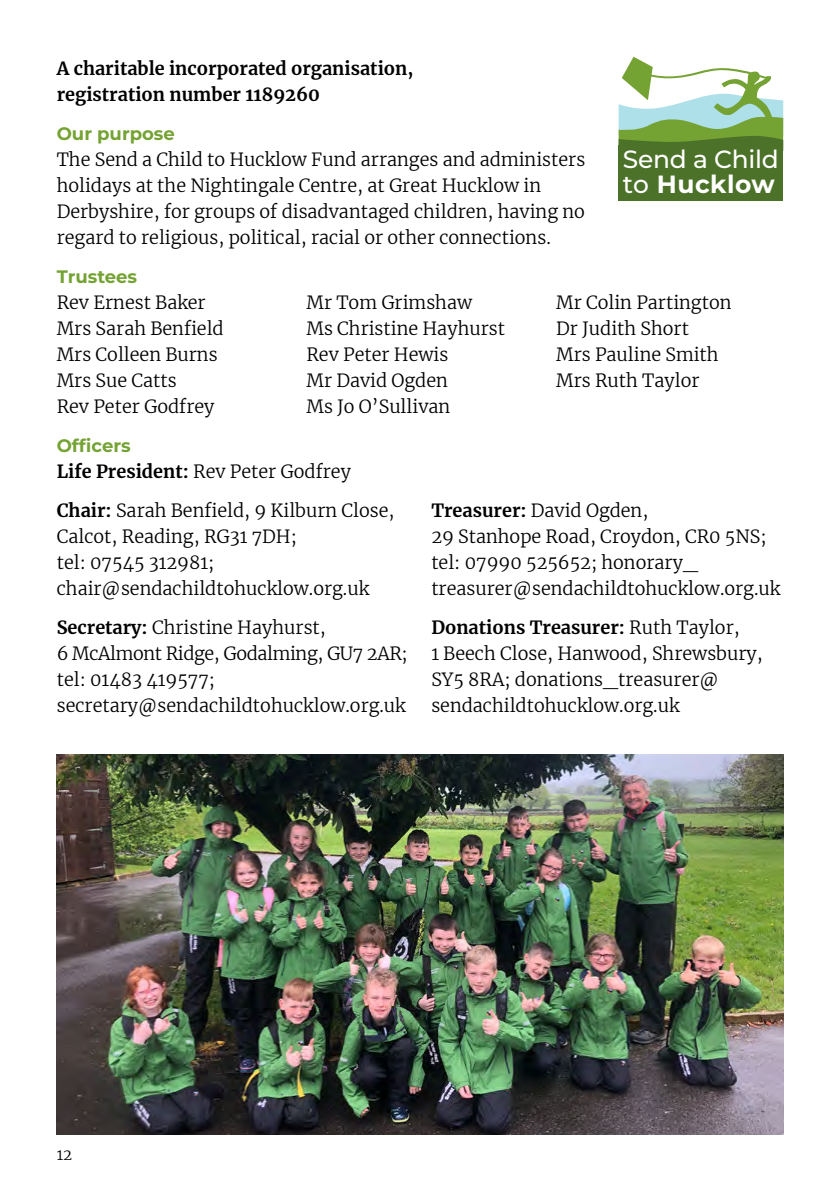
<style>
.page{position:relative;width:840px;height:1191px;background:#fff}
.page>*{position:absolute;margin:0;border:0;box-sizing:border-box;transform-origin:0 0}
.t1{font:500 24.8px/25px "Montserrat";letter-spacing:-.01em;color:#fff}
.t2{font:300 18px/26px "Merriweather";color:#000}
.t3{font:700 18px/26px "Merriweather";color:#000}
.t4{font:700 18px "Montserrat";color:#74a333}
.t5{font:300 15px "Merriweather";color:#000}
.s1{font-weight:700}
</style>
<div class="page">
<div style="left:618px;top:145px;width:164px;height:56px;background:#4c7229"></div>
<svg style="left:618px;top:57px;width:164px;height:88px"></svg>
<img style="left:57px;top:754px;width:725px;height:380px">
<p class="t3" style="left:57px;top:55px;width:358px">A charitable incorporated organisation, registration number 1189260</p>
<p class="t4" style="left:57px;top:121px;width:120px">Our purpose</p>
<p class="t2" style="left:57px;top:146px;width:529px">The Send a Child to Hucklow Fund arranges and administers holidays at the Nightingale Centre, at Great Hucklow in Derbyshire, for groups of disadvantaged children, having no regard to religious, political, racial or other connections.</p>
<p class="t4" style="left:57px;top:264px;width:82px">Trustees</p>
<p class="t2" style="left:57px;top:289px;width:168px">Rev Ernest Baker<br>Mrs Sarah Benfield<br>Mrs Colleen Burns<br>Mrs Sue Catts<br>Rev Peter Godfrey</p>
<p class="t2" style="left:306px;top:289px;width:200px">Mr Tom Grimshaw<br>Ms Christine Hayhurst<br>Rev Peter Hewis<br>Mr David Ogden<br>Ms Jo O’Sullivan</p>
<h1 class="t1" style="left:622px;top:146px;width:157px">Send a Child to <span class="s1">Hucklow</span></h1>
<p class="t2" style="left:556px;top:289px;width:177px">Mr Colin Partington<br>Dr Judith Short<br>Mrs Pauline Smith<br>Mrs Ruth Taylor</p>
<p class="t4" style="left:57px;top:433px;width:75px">Officers</p>
<p class="t2" style="left:57px;top:451px;width:339px;line-height:39px"><span class="s1">Life President:</span> Rev Peter Godfrey<br><span class="s1">Chair:</span> Sarah Benfield, 9 Kilburn Close,</p>
<p class="t2" style="left:57px;top:523px;width:314px">Calcot, Reading, RG31 7DH;<br>tel: 07545 312981; chair@sendachildtohucklow.org.uk</p>
<p class="t2" style="left:57px;top:614px;width:352px"><span class="s1">Secretary:</span> Christine Hayhurst,<br>6 McAlmont Ridge, Godalming, GU7 2AR; tel: 01483 419577; secretary@sendachildtohucklow.org.uk</p>
<p class="t2" style="left:431px;top:497px;width:350px"><span class="s1">Treasurer:</span> David Ogden,<br>29 Stanhope Road, Croydon, CR0 5NS; tel: 07990 525652; honorary_ treasurer@sendachildtohucklow.org.uk</p>
<p class="t2" style="left:431px;top:614px;width:333px"><span class="s1">Donations Treasurer:</span> Ruth Taylor,<br>1 Beech Close, Hanwood, Shrewsbury, SY5 8RA; donations_treasurer@ sendachildtohucklow.org.uk</p>
<p class="t5" style="left:57px;top:1144px;width:17px">12</p>
</div>
